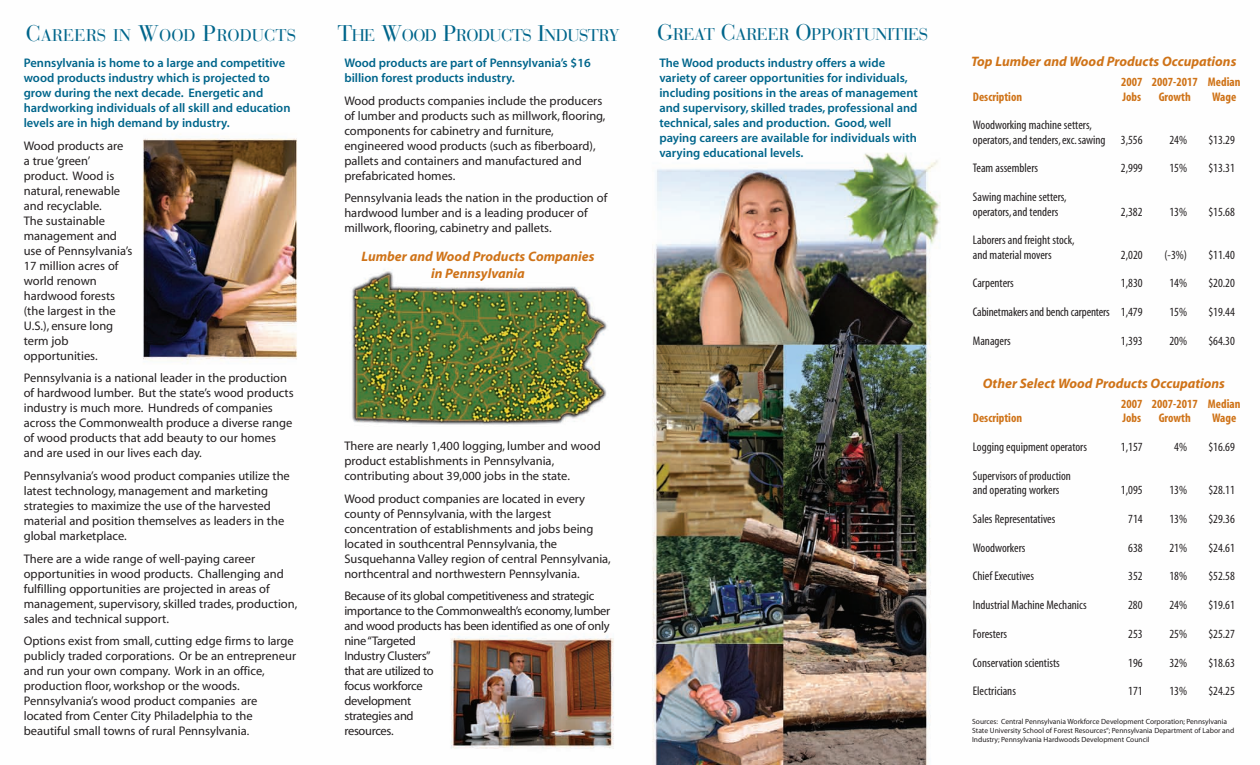
<style>
.page{position:relative;width:1260px;height:765px;background:#fff}
.page>*{position:absolute;margin:0;border:0;box-sizing:border-box;transform-origin:0 0}
.t1{font:16.88px "Bauer Bodoni";letter-spacing:-.03em;color:#00658b}
.t2{font:16.88px "Bauer Bodoni";color:#00658b}
.t3{font:italic 700 13.75px/16.5px "Myriad";color:#cf7318;text-align:center}
.t4{font:12.5px/15px "Myriad";color:#231f20}
.t5{font:12.5px/14.4px "Myriad MM.400.wt.300.wd";color:#231f20}
.t6{font:12.5px/15px "Myriad MM.565.wt.600.wd";color:#00658b}
.t7{font:12.5px/15px "Myriad";letter-spacing:-.025em;color:#231f20}
.t8{font:12.5px "Myriad MM.700.wt.300.wd";color:#cf7318}
.t9{font:7.5px/9px "Myriad";color:#231f20}
.s1{font-size:22.5px}
.s2{font-size:11.88px}
</style>
<div class="page">
<img style="left:143px;top:138px;width:797px;height:627px">
<h1 class="t2" style="left:26px;top:29px;width:272px"><span class="s1">C</span>AREERS IN <span class="s1">W</span>OOD <span class="s1">P</span>RODUCTS</h1>
<h1 class="t1" style="left:337px;top:29px;width:284px"><span class="s1">T</span>HE <span class="s1">W</span>OOD <span class="s1">P</span>RODUCTS <span class="s1">I</span>NDUSTRY</h1>
<p class="t6" style="left:24px;top:57px;width:268px">Pennsylvania is home to a large and competitive wood products industry which is projected to grow during the next decade. Energetic and hardworking individuals of all skill and education levels are in high demand by industry.</p>
<p class="t4" style="left:24px;top:139px;width:110px">Wood products are a true ‘green’ product. Wood is natural, renewable and recyclable.<br>The sustainable management and use of Pennsylvania’s<br>17 million acres of world renown hardwood forests (the largest in the<br>U.S.), ensure long term job opportunities.</p>
<p class="t4" style="left:24px;top:372px;width:271px">Pennsylvania is a national leader in the production of hardwood lumber. But the state’s wood products industry is much more. Hundreds of companies across the Commonwealth produce a diverse range of wood products that add beauty to our homes and are used in our lives each day.</p>
<p class="t4" style="left:24px;top:469px;width:268px">Pennsylvania’s wood product companies utilize the latest technology, management and marketing strategies to maximize the use of the harvested material and position themselves as leaders in the global marketplace.</p>
<p class="t4" style="left:24px;top:552px;width:275px">There are a wide range of well-paying career opportunities in wood products. Challenging and fulfilling opportunities are projected in areas of management, supervisory, skilled trades, production, sales and technical support.</p>
<p class="t4" style="left:24px;top:635px;width:274px">Options exist from small, cutting edge firms to large publicly traded corporations. Or be an entrepreneur and run your own company. Work in an office, production floor, workshop or the woods.<br>Pennsylvania’s wood product companies are located from Center City Philadelphia to the beautiful small towns of rural Pennsylvania<span class="s2">.</span></p>
<p class="t6" style="left:344px;top:57px;width:248px">Wood products are part of Pennsylvania’s $16 billion forest products industry.</p>
<p class="t4" style="left:344px;top:94px;width:263px">Wood products companies include the producers of lumber and products such as millwork, flooring, components for cabinetry and furniture, engineered wood products (such as fiberboard), pallets and containers and manufactured and prefabricated homes.</p>
<p class="t4" style="left:344px;top:192px;width:264px">Pennsylvania leads the nation in the production of hardwood lumber and is a leading producer of millwork, flooring, cabinetry and pallets.</p>
<p class="t3" style="left:361px;top:250px;width:235px">Lumber and Wood Products Companies in Pennsylvania</p>
<p class="t4" style="left:344px;top:439px;width:258px">There are nearly 1,400 logging, lumber and wood product establishments in Pennsylvania, contributing about 39,000 jobs in the state.</p>
<p class="t4" style="left:344px;top:492px;width:268px">Wood product companies are located in every county of Pennsylvania, with the largest concentration of establishments and jobs being located in southcentral Pennsylvania, the Susquehanna Valley region of central Pennsylvania, northcentral and northwestern Pennsylvania.</p>
<p class="t7" style="left:344px;top:590px;width:267px">Because of its global competitiveness and strategic importance to the Commonwealth’s economy, lumber and wood products has been identified as one of only nine“Targeted<br>Industry Clusters”<br>that are utilized to<br>focus workforce<br>development<br>strategies and<br>resources.</p>
<h1 class="t1" style="left:657px;top:28px;width:273px"><span class="s1">G</span>REAT <span class="s1">C</span>AREER <span class="s1">O</span>PPORTUNITIES</h1>
<p class="t6" style="left:659px;top:56px;width:260px">The Wood products industry offers a wide variety of career opportunities for individuals, including positions in the areas of management and supervisory, skilled trades, professional and technical, sales and production. Good, well paying careers are available for individuals with varying educational levels.</p>
<p class="t3" style="left:971px;top:55px;width:267px">Top Lumber and Wood Products Occupations</p>
<p class="t8" style="left:1121px;top:78px;width:121px">2007 2007-2017 Median</p>
<p class="t8" style="left:973px;top:92px;width:51px">Description</p>
<p class="t8" style="left:1123px;top:92px;width:20px">Jobs</p>
<p class="t8" style="left:1159px;top:92px;width:34px">Growth</p>
<p class="t8" style="left:1212px;top:92px;width:26px">Wage</p>
<p class="t5" style="left:973px;top:119px;width:171px">Woodworking machine setters,<br>operators, and tenders, exc.sawing 3,556</p>
<p class="t5" style="left:1169px;top:134px;width:19px">24%</p>
<p class="t5" style="left:1208px;top:134px;width:28px">$13.29</p>
<p class="t5" style="left:973px;top:162px;width:67px">Team assemblers</p>
<p class="t5" style="left:1121px;top:162px;width:23px">2,999</p>
<p class="t5" style="left:1169px;top:162px;width:19px">15%</p>
<p class="t5" style="left:1208px;top:162px;width:28px">$13.31</p>
<p class="t5" style="left:973px;top:191px;width:95px">Sawing machine setters, operators, and tenders</p>
<p class="t5" style="left:1121px;top:205px;width:23px">2,382</p>
<p class="t5" style="left:1169px;top:205px;width:19px">13%</p>
<p class="t5" style="left:1208px;top:205px;width:28px">$15.68</p>
<p class="t5" style="left:973px;top:234px;width:103px">Laborers and freight stock, and material movers</p>
<p class="t5" style="left:1121px;top:249px;width:23px">2,020</p>
<p class="t5" style="left:1164px;top:249px;width:24px">(-3%)</p>
<p class="t5" style="left:1208px;top:249px;width:28px">$11.40</p>
<p class="t5" style="left:973px;top:277px;width:43px">Carpenters</p>
<p class="t5" style="left:1121px;top:277px;width:23px">1,830</p>
<p class="t5" style="left:1169px;top:277px;width:19px">14%</p>
<p class="t5" style="left:1208px;top:277px;width:28px">$20.20</p>
<p class="t5" style="left:973px;top:306px;width:171px">Cabinetmakers and bench carpenters 1,479</p>
<p class="t5" style="left:1169px;top:306px;width:19px">15%</p>
<p class="t5" style="left:1208px;top:306px;width:28px">$19.44</p>
<p class="t5" style="left:973px;top:335px;width:39px">Managers</p>
<p class="t5" style="left:1121px;top:335px;width:23px">1,393</p>
<p class="t5" style="left:1169px;top:335px;width:19px">20%</p>
<p class="t5" style="left:1208px;top:335px;width:28px">$64.30</p>
<p class="t3" style="left:983px;top:377px;width:244px">Other Select Wood Products Occupations</p>
<p class="t8" style="left:1121px;top:399px;width:121px">2007 2007-2017 Median</p>
<p class="t8" style="left:973px;top:414px;width:51px">Description</p>
<p class="t8" style="left:1123px;top:414px;width:20px">Jobs</p>
<p class="t8" style="left:1159px;top:414px;width:34px">Growth</p>
<p class="t8" style="left:1212px;top:414px;width:26px">Wage</p>
<p class="t5" style="left:973px;top:441px;width:116px">Logging equipment operators</p>
<p class="t5" style="left:1121px;top:441px;width:23px">1,157</p>
<p class="t5" style="left:1174px;top:441px;width:14px">4%</p>
<p class="t5" style="left:1208px;top:441px;width:28px">$16.69</p>
<p class="t5" style="left:973px;top:470px;width:100px">Supervisors of production and operating workers</p>
<p class="t5" style="left:1121px;top:484px;width:23px">1,095</p>
<p class="t5" style="left:1169px;top:484px;width:19px">13%</p>
<p class="t5" style="left:1208px;top:484px;width:28px">$28.11</p>
<p class="t5" style="left:973px;top:513px;width:84px">Sales Representatives</p>
<p class="t5" style="left:1128px;top:513px;width:16px">714</p>
<p class="t5" style="left:1169px;top:513px;width:19px">13%</p>
<p class="t5" style="left:1208px;top:513px;width:28px">$29.36</p>
<p class="t5" style="left:973px;top:541px;width:54px">Woodworkers</p>
<p class="t5" style="left:1128px;top:541px;width:16px">638</p>
<p class="t5" style="left:1169px;top:541px;width:19px">21%</p>
<p class="t5" style="left:1208px;top:541px;width:28px">$24.61</p>
<p class="t5" style="left:973px;top:570px;width:63px">Chief Executives</p>
<p class="t5" style="left:1128px;top:570px;width:16px">352</p>
<p class="t5" style="left:1169px;top:570px;width:19px">18%</p>
<p class="t5" style="left:1208px;top:570px;width:28px">$52.58</p>
<p class="t5" style="left:973px;top:599px;width:115px">Industrial Machine Mechanics</p>
<p class="t5" style="left:1128px;top:599px;width:16px">280</p>
<p class="t5" style="left:1169px;top:599px;width:19px">24%</p>
<p class="t5" style="left:1208px;top:599px;width:28px">$19.61</p>
<p class="t5" style="left:973px;top:628px;width:36px">Foresters</p>
<p class="t5" style="left:1128px;top:628px;width:16px">253</p>
<p class="t5" style="left:1169px;top:628px;width:19px">25%</p>
<p class="t5" style="left:1208px;top:628px;width:28px">$25.27</p>
<p class="t5" style="left:973px;top:656px;width:88px">Conservation scientists</p>
<p class="t5" style="left:1128px;top:656px;width:16px">196</p>
<p class="t5" style="left:1169px;top:656px;width:19px">32%</p>
<p class="t5" style="left:1208px;top:656px;width:28px">$18.63</p>
<p class="t5" style="left:973px;top:685px;width:45px">Electricians</p>
<p class="t5" style="left:1128px;top:685px;width:16px">171</p>
<p class="t5" style="left:1169px;top:685px;width:19px">13%</p>
<p class="t5" style="left:1208px;top:685px;width:28px">$24.25</p>
<p class="t9" style="left:972px;top:717px;width:264px">Sources: Central Pennsylvania Workforce Development Corporation; Pennsylvania<br>State University School of Forest Resources“; Pennsylvania Department of Labor and<br>Industry; Pennsylvania Hardwoods Development Council</p>
</div>
